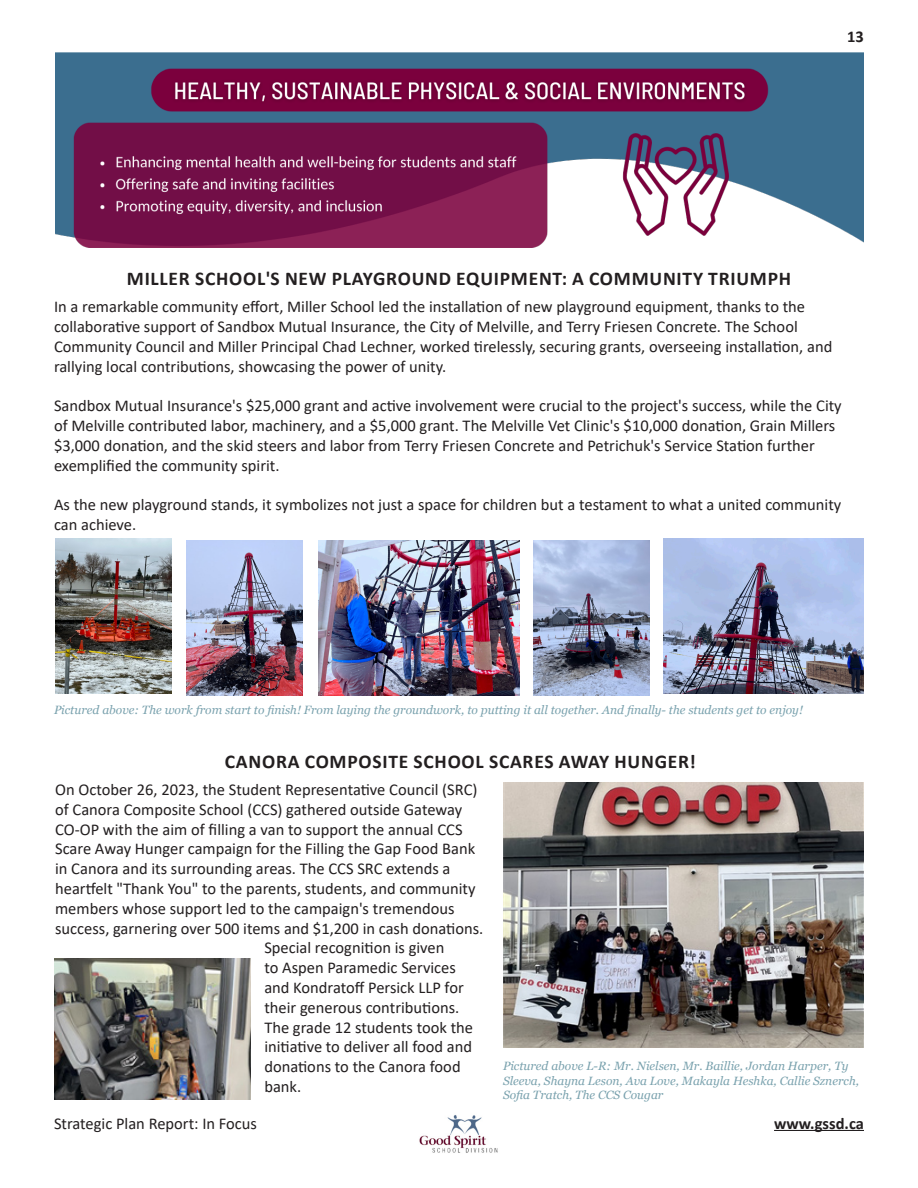
<style>
.page{position:relative;width:918px;height:1188px;background:#fff}
.page>*{position:absolute;margin:0;border:0;box-sizing:border-box;transform-origin:0 0}
.Article_Headers{font:700 19.5px "Calibri";letter-spacing:.04em;color:#231f20}
.Body_Copy{font:16.5px/19.8px "Calibri";color:#231f20}
.t1{font:700 16.5px "Calibri";color:#231f20}
.t2{font:italic 12px/14.4px "Georgia";color:#7aa2ae}
</style>
<div class="page">
<hr style="left:774px;top:1130px;width:90px;height:1px;background:#231f20">
<img style="left:419px;top:1115px;width:79px;height:38px">
<img style="left:55px;top:52px;width:809px;height:996px">
<img style="left:55px;top:539px;width:116px;height:155px">
<img style="left:187px;top:541px;width:116px;height:154px">
<img style="left:318px;top:541px;width:201px;height:154px">
<img style="left:663px;top:539px;width:201px;height:155px">
<img style="left:533px;top:541px;width:116px;height:154px">
<img style="left:503px;top:783px;width:360px;height:265px">
<img style="left:54px;top:959px;width:197px;height:141px">
<p class="t1" style="left:847px;top:25px;width:18px">13</p>
<p class="Article_Headers" style="left:127px;top:265px;width:666px">MILLER SCHOOL'S NEW PLAYGROUND EQUIPMENT: A COMMUNITY TRIUMPH</p>
<p class="Body_Copy" style="left:54px;top:296px;width:780px">In a remarkable community effort, Miller School led the installation of new playground equipment, thanks to the collaborative support of Sandbox Mutual Insurance, the City of Melville, and Terry Friesen Concrete. The School Community Council and Miller Principal Chad Lechner, worked tirelessly, securing grants, overseeing installation, and rallying local contributions, showcasing the power of unity.</p>
<p class="Body_Copy" style="left:54px;top:395px;width:789px">Sandbox Mutual Insurance's $25,000 grant and active involvement were crucial to the project's success, while the City of Melville contributed labor, machinery, and a $5,000 grant. The Melville Vet Clinic's $10,000 donation, Grain Millers $3,000 donation, and the skid steers and labor from Terry Friesen Concrete and Petrichuk's Service Station further exemplified the community spirit.</p>
<p class="Body_Copy" style="left:54px;top:494px;width:789px">As the new playground stands, it symbolizes not just a space for children but a testament to what a united community can achieve.</p>
<p class="t2" style="left:54px;top:703px;width:750px">Pictured above: The work from start to finish! From laying the groundwork, to putting it all together. And finally- the students get to enjoy!</p>
<p class="Article_Headers" style="left:225px;top:748px;width:473px">CANORA COMPOSITE SCHOOL SCARES AWAY HUNGER!</p>
<p class="Body_Copy" style="left:55px;top:779px;width:424px">On October 26, 2023, the Student Representative Council (SRC)</p>
<p class="Body_Copy" style="left:55px;top:799px;width:409px">of Canora Composite School (CCS) gathered outside Gateway</p>
<p class="Body_Copy" style="left:55px;top:819px;width:409px">CO-OP with the aim of filling a van to support the annual CCS</p>
<p class="Body_Copy" style="left:55px;top:839px;width:422px">Scare Away Hunger campaign for the Filling the Gap Food Bank</p>
<p class="Body_Copy" style="left:55px;top:858px;width:397px">in Canora and its surrounding areas. The CCS SRC extends a</p>
<p class="Body_Copy" style="left:55px;top:878px;width:422px">heartfelt "Thank You" to the parents, students, and community</p>
<p class="Body_Copy" style="left:55px;top:898px;width:401px">members whose support led to the campaign's tremendous</p>
<p class="Body_Copy" style="left:55px;top:918px;width:430px">success, garnering over 500 items and $1,200 in cash donations.</p>
<p class="Body_Copy" style="left:264px;top:938px;width:182px">Special recognition is given</p>
<p class="Body_Copy" style="left:264px;top:957px;width:193px">to Aspen Paramedic Services</p>
<p class="Body_Copy" style="left:264px;top:977px;width:201px">and Kondratoff Persick LLP for</p>
<p class="Body_Copy" style="left:264px;top:997px;width:197px">their generous contributions.</p>
<p class="Body_Copy" style="left:264px;top:1017px;width:210px">The grade 12 students took the</p>
<p class="Body_Copy" style="left:264px;top:1037px;width:209px">initiative to deliver all food and</p>
<p class="Body_Copy" style="left:264px;top:1056px;width:198px">donations to the Canora food</p>
<p class="Body_Copy" style="left:264px;top:1076px;width:38px">bank.</p>
<p class="t2" style="left:503px;top:1059px;width:357px">Pictured above L-R: Mr. Nielsen, Mr. Baillie, Jordan Harper, Ty<br>Sleeva, Shayna Leson, Ava Love, Makayla Heshka, Callie Sznerch,<br>Sofia Tratch, The CCS Cougar</p>
<p class="Body_Copy" style="left:54px;top:1113px;width:205px">Strategic Plan Report: In Focus</p>
<p class="t1" style="left:774px;top:1111px;width:91px">www.gssd.ca</p>
</div>
